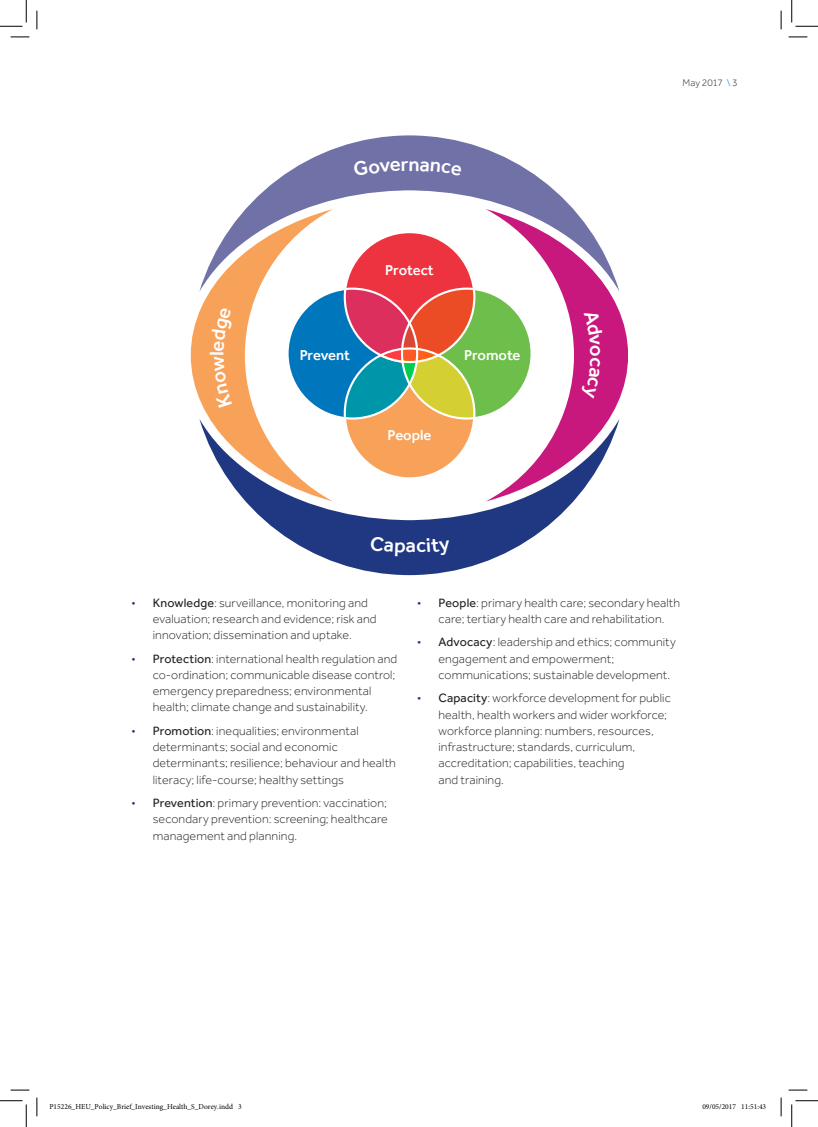
<style>
.page{position:relative;width:818px;height:1127px;background:#fff}
.page>*{position:absolute;margin:0;border:0;box-sizing:border-box;transform-origin:0 0}
.t1{font:500 14.75px "Effra";color:#fff}
.t2{font:300 12.5px/16.2px "Effra";letter-spacing:.01em;color:#231f20}
.t3{font:300 10px "Effra";letter-spacing:.005em;color:#231f20}
.t4{font:7.5px "Minion Pro";color:#000}
.s1{color:#0077bd}
.s2{color:#203882}
.s3{font-weight:400}
</style>
<div class="page">
<div style="left:345px;top:232px;width:129px;height:130px;background:#ee3340;border-radius:50%"></div>
<svg style="left:402px;top:288px;width:129px;height:130px;background:#b48b44"></svg>
<svg style="left:288px;top:288px;width:129px;height:130px;background:#7f5e91"></svg>
<svg style="left:345px;top:348px;width:129px;height:130px;background:#92b477"></svg>
<svg style="left:486px;top:290px;width:141px;height:130px"></svg>
<svg style="left:191px;top:292px;width:142px;height:126px"></svg>
<svg style="left:199px;top:135px;width:420px;height:157px"></svg>
<svg style="left:199px;top:418px;width:420px;height:157px"></svg>
<svg style="left:11px;top:36px;width:18px;height:2px"></svg>
<svg style="left:788px;top:36px;width:19px;height:2px"></svg>
<svg style="left:11px;top:1089px;width:18px;height:1px"></svg>
<svg style="left:788px;top:1089px;width:19px;height:1px"></svg>
<svg style="left:36px;top:11px;width:2px;height:18px"></svg>
<svg style="left:36px;top:1097px;width:2px;height:18px"></svg>
<svg style="left:780px;top:11px;width:2px;height:18px"></svg>
<svg style="left:780px;top:1097px;width:2px;height:18px"></svg>
<svg style="left:0;top:0;width:27px;height:27px"></svg>
<svg style="left:0;top:1100px;width:27px;height:26px"></svg>
<svg style="left:791px;top:0;width:27px;height:27px"></svg>
<svg style="left:791px;top:1100px;width:27px;height:26px"></svg>
<div style="left:353px;top:160px;width:109px;height:16px;background:#6f71a7"></div>
<div style="left:370px;top:536px;width:81px;height:20px;background:#203882"></div>
<div style="left:580px;top:309px;width:22px;height:89px;background:#c9187d"></div>
<div style="left:210px;top:307px;width:22px;height:100px;background:#f8a159"></div>
<p class="t1" style="left:385px;top:261px;width:50px">Protect</p>
<p class="t1" style="left:300px;top:346px;width:52px">Prevent</p>
<p class="t1" style="left:464px;top:346px;width:58px">Promote</p>
<p class="t1" style="left:388px;top:426px;width:45px">People</p>
<p class="t3" style="left:682px;top:77px;width:57px">May 2017 <span class="s1">\</span> 3</p>
<p class="t2" style="left:153px;top:594px;width:225px;text-indent:-21px"><span class="s2">•</span> <span class="s3">Knowledge</span>: surveillance, monitoring and evaluation; research and evidence; risk and innovation; dissemination and uptake.</p>
<p class="t2" style="left:153px;top:650px;width:246px;text-indent:-21px"><span class="s2">•</span> <span class="s3">Protection</span>: international health regulation and co-ordination; communicable disease control; emergency preparedness; environmental health; climate change and sustainability.</p>
<p class="t2" style="left:153px;top:722px;width:245px;text-indent:-21px"><span class="s2">•</span> <span class="s3">Promotion</span>: inequalities; environmental determinants; social and economic determinants; resilience; behaviour and health literacy; life-course; healthy settings</p>
<p class="t2" style="left:153px;top:794px;width:237px;text-align:justify;text-indent:-21px"><span class="s2">•</span> <span class="s3">Prevention</span>: primary prevention: vaccination; secondary prevention: screening; healthcare management and planning.</p>
<p class="t2" style="left:417px;top:594px;width:264px;text-align:center"><span class="s2">•</span> <span class="s3">People</span>: primary health care; secondary health care; tertiary health care and rehabilitation.</p>
<p class="t2" style="left:438px;top:634px;width:239px;text-indent:-21px"><span class="s2">•</span> <span class="s3">Advocacy</span>: leadership and ethics; community engagement and empowerment; communications; sustainable development.</p>
<p class="t2" style="left:438px;top:689px;width:234px;text-indent:-21px"><span class="s2">•</span> <span class="s3">Capacity</span>: workforce development for public health, health workers and wider workforce; workforce planning: numbers, resources, infrastructure; standards, curriculum, accreditation; capabilities, teaching<br>and training.</p>
<p class="t4" style="left:49px;top:1101px;width:194px">P15226_HEU_Policy_Brief_Investing_Health_S_Dorey.indd 3</p>
<p class="t4" style="left:702px;top:1101px;width:65px">09/05/2017 11:51:43</p>
</div>
